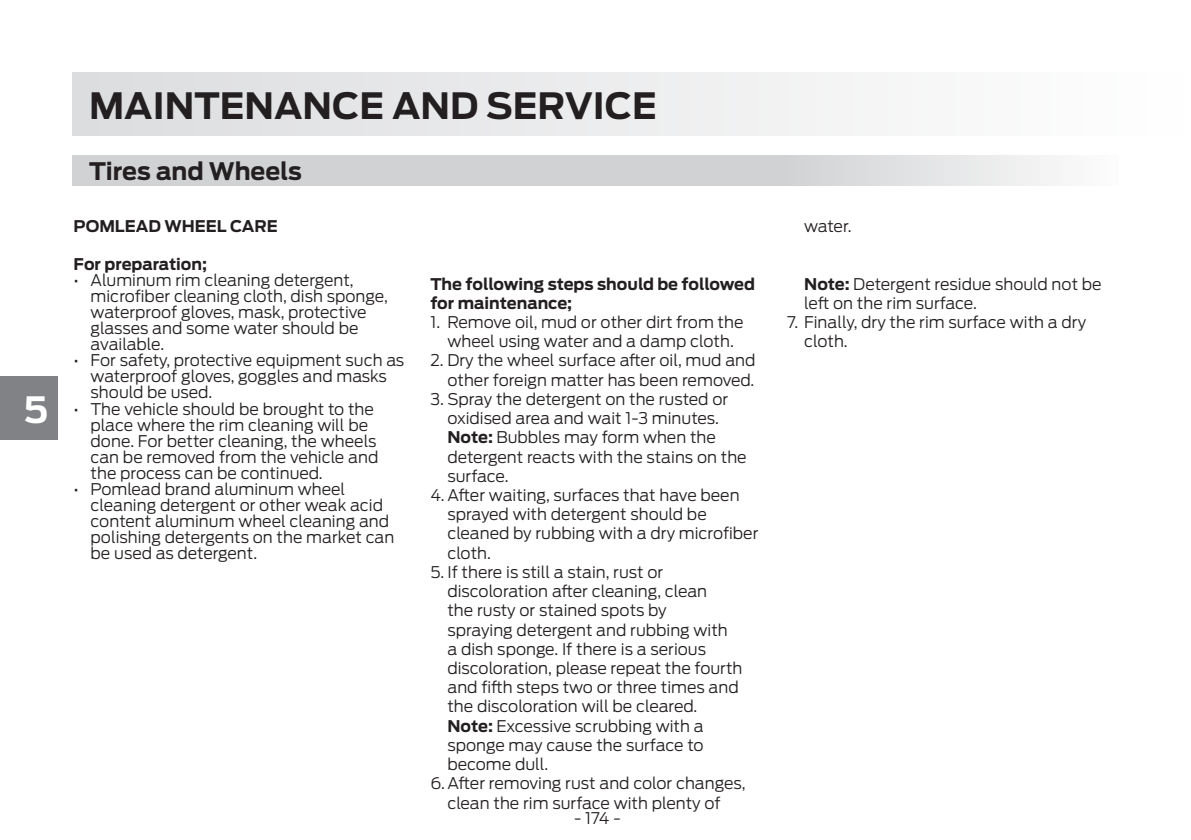
<style>
.page{position:relative;width:1191px;height:840px;background:#fff}
.page>*{position:absolute;margin:0;border:0;box-sizing:border-box;transform-origin:0 0}
.t1{font:700 36px "Ford Antenna";color:#231f20}
.t2{font:700 36px "Ford Antenna";color:#fff}
.heading_bold{font:700 24px "Ford Antenna";color:#231f20}
.t3{font:300 16px/19.2px "Ford Antenna";color:#231f20}
.body_text{font:700 16px/19.2px "Ford Antenna";color:#231f20}
.s1{font-weight:700}
</style>
<div class="page">
<div style="left:72px;top:72px;width:1111px;height:63px;background:linear-gradient(to right,#dcdddf,#fefefe)"></div>
<svg style="left:72px;top:155px;width:985px;height:30px;background:#d5d6d8"></svg>
<div style="left:0;top:376px;width:58px;height:63px;background:#808285"></div>
<h1 class="t2" style="left:24px;top:377px;width:26px">5</h1>
<h1 class="t1" style="left:89px;top:73px;width:569px">MAINTENANCE AND SERVICE</h1>
<p class="heading_bold" style="left:89px;top:149px;width:214px">Tires and Wheels</p>
<p class="body_text" style="left:74px;top:215px;width:206px">POMLEAD WHEEL CARE</p>
<p class="body_text" style="left:74px;top:253px;width:135px">For preparation;</p>
<p class="t3" style="left:91px;top:270px;width:299px;line-height:16px;text-indent:-17px">• Aluminum rim cleaning detergent, microfiber cleaning cloth, dish sponge, waterproof gloves, mask, protective glasses and some water should be available.</p>
<p class="t3" style="left:91px;top:350px;width:315px;line-height:16px;text-indent:-17px">• For safety, protective equipment such as waterproof gloves, goggles and masks should be used.</p>
<p class="t3" style="left:91px;top:398px;width:289px;line-height:16px;text-indent:-17px">• The vehicle should be brought to the place where the rim cleaning will be done. For better cleaning, the wheels can be removed from the vehicle and the process can be continued.</p>
<p class="t3" style="left:91px;top:478px;width:305px;line-height:16px;text-indent:-17px">• Pomlead brand aluminum wheel cleaning detergent or other weak acid content aluminum wheel cleaning and polishing detergents on the market can be used as detergent.</p>
<p class="body_text" style="left:430px;top:272px;width:326px">The following steps should be followed for maintenance;</p>
<p class="t3" style="left:430px;top:310px;width:315px;text-align:center">1. Remove oil, mud or other dirt from the wheel using water and a damp cloth.</p>
<p class="t3" style="left:430px;top:349px;width:327px;text-align:right">2. Dry the wheel surface after oil, mud and other foreign matter has been removed.</p>
<p class="t3" style="left:447px;top:387px;width:301px;text-indent:-17px">3. Spray the detergent on the rusted or oxidised area and wait 1-3 minutes.<br><span class="s1">Note:</span> Bubbles may form when the detergent reacts with the stains on the surface.</p>
<p class="t3" style="left:447px;top:483px;width:313px;text-indent:-17px">4. After waiting, surfaces that have been sprayed with detergent should be cleaned by rubbing with a dry microfiber cloth.</p>
<p class="t3" style="left:447px;top:560px;width:296px;text-indent:-17px">5. If there is still a stain, rust or discoloration after cleaning, clean<br>the rusty or stained spots by<br>spraying detergent and rubbing with<br>a dish sponge. If there is a serious discoloration, please repeat the fourth and fifth steps two or three times and the discoloration will be cleared.<br><span class="s1">Note:</span> Excessive scrubbing with a sponge may cause the surface to become dull.</p>
<p class="t3" style="left:430px;top:771px;width:317px;text-align:center">6. After removing rust and color changes, clean the rim surface with plenty of</p>
<p class="t3" style="left:574px;top:806px;width:48px">- 174 -</p>
<p class="t3" style="left:804px;top:214px;width:49px">water.</p>
<p class="t3" style="left:804px;top:272px;width:299px"><span class="s1">Note:</span> Detergent residue should not be left on the rim surface.</p>
<p class="t3" style="left:804px;top:310px;width:283px;text-indent:-17px">7. Finally, dry the rim surface with a dry cloth.</p>
</div>
